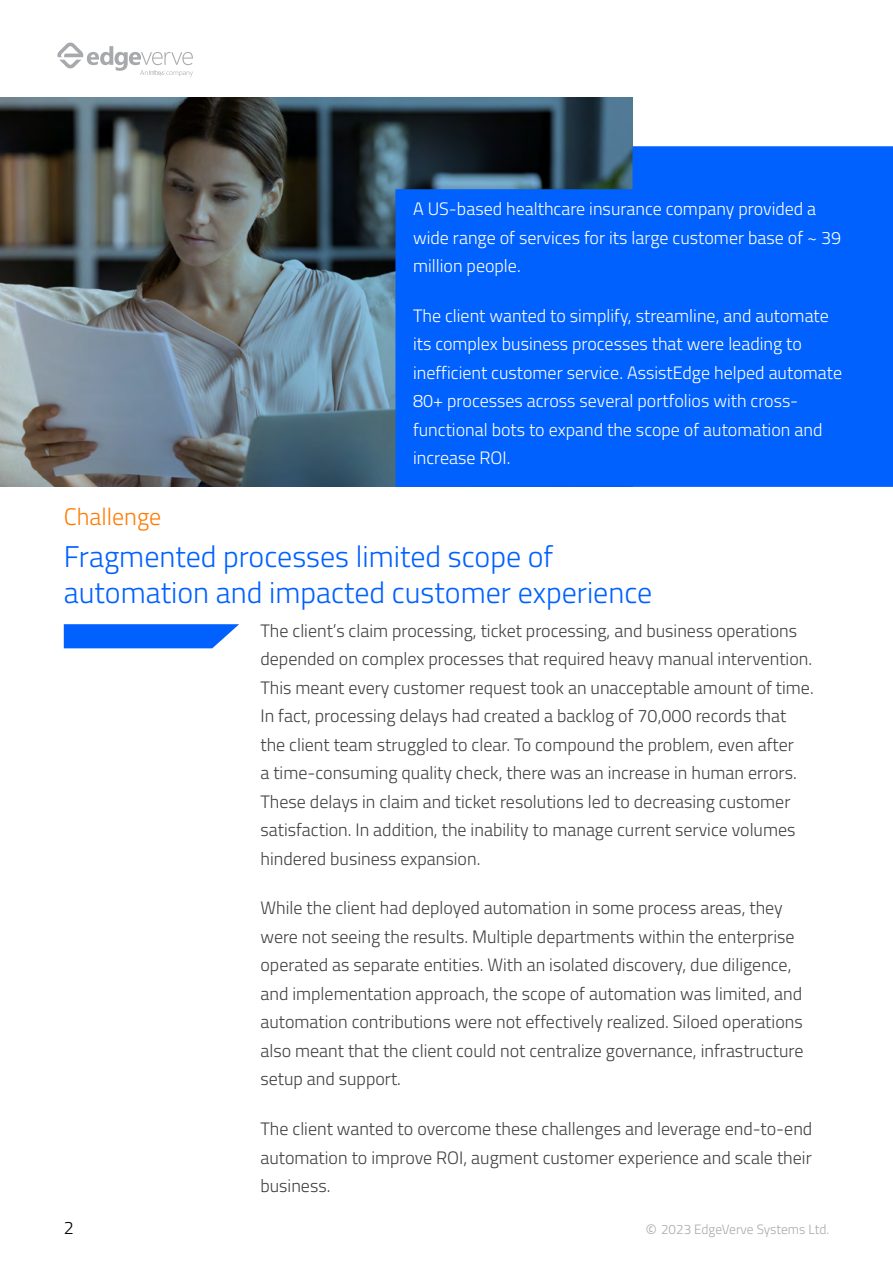
<style>
.page{position:relative;width:893px;height:1263px;background:#fff}
.page>*{position:absolute;margin:0;border:0;box-sizing:border-box;transform-origin:0 0}
.t1{font:300 30px/36px "Titillium Web";color:#0061ff}
.t2{font:300 24px "Titillium Web";color:#ff7c04}
.t3{font:300 18px/28.5px "Titillium Web";color:#414042}
.t4{font:300 18px/28.5px "Titillium Web";color:#fff}
.t5{font:300 18px "Titillium Web";color:#000}
.t6{font:300 13.5px "Titillium Web";color:#a7a9ac}
.s1{font-size:18px}
</style>
<div class="page">
<svg style="left:57px;top:42px;width:136px;height:35px"></svg>
<img style="left:0;top:98px;width:632px;height:389px">
<div style="left:632px;top:146px;width:261px;height:215px;background:#0061ff"></div>
<div style="left:395px;top:189px;width:498px;height:298px;background:#0061ff"></div>
<svg style="left:64px;top:624px;width:175px;height:24px;background:#156eff"></svg>
<h2 class="t2" style="left:64px;top:499px;width:99px">Challenge</h2>
<p class="t4" style="left:413px;top:194px;width:430px">A US-based healthcare insurance company provided a wide range of services for its large customer base of ~ 39 million people.</p>
<p class="t4" style="left:413px;top:300px;width:431px">The client wanted to simplify, streamline, and automate its complex business processes that were leading to inefficient customer service. AssistEdge helped automate 80+ processes across several portfolios with cross&shy;functional bots to expand the scope of automation and increase ROI.</p>
<h1 class="t1" style="left:64px;top:537px;width:590px">Fragmented processes limited scope of automation and impacted customer experience</h1>
<p class="t3" style="left:260px;top:615px;width:555px">The client’s claim processing, ticket processing, and business operations depended on complex processes that required heavy manual intervention.<br>This meant every customer request took an unacceptable amount of time.<br>In fact, processing delays had created a backlog of 70,000 records that the client team struggled to clear. To compound the problem, even after<br>a time-consuming quality check, there was an increase in human errors.<br>These delays in claim and ticket resolutions led to decreasing customer satisfaction. In addition, the inability to manage current service volumes hindered business expansion.</p>
<p class="t3" style="left:260px;top:893px;width:545px">While the client had deployed automation in some process areas, they were not seeing the results. Multiple departments within the enterprise operated as separate entities. With an isolated discovery, due diligence, and implementation approach, the scope of automation was limited, and automation contributions were not effectively realized. Siloed operations also meant that the client could not centralize governance, infrastructure setup and support.</p>
<p class="t3" style="left:260px;top:1114px;width:553px;text-align:justify">The client wanted to overcome these challenges and leverage end-to-end automation to improve ROI, augment customer experience and scale their business.</p>
<p class="t5" style="left:64px;top:1214px;width:12px">2</p>
<p class="t6" style="left:646px;top:1219px;width:185px"><span class="s1">©</span> 2023 EdgeVerve Systems Ltd.</p>
</div>
